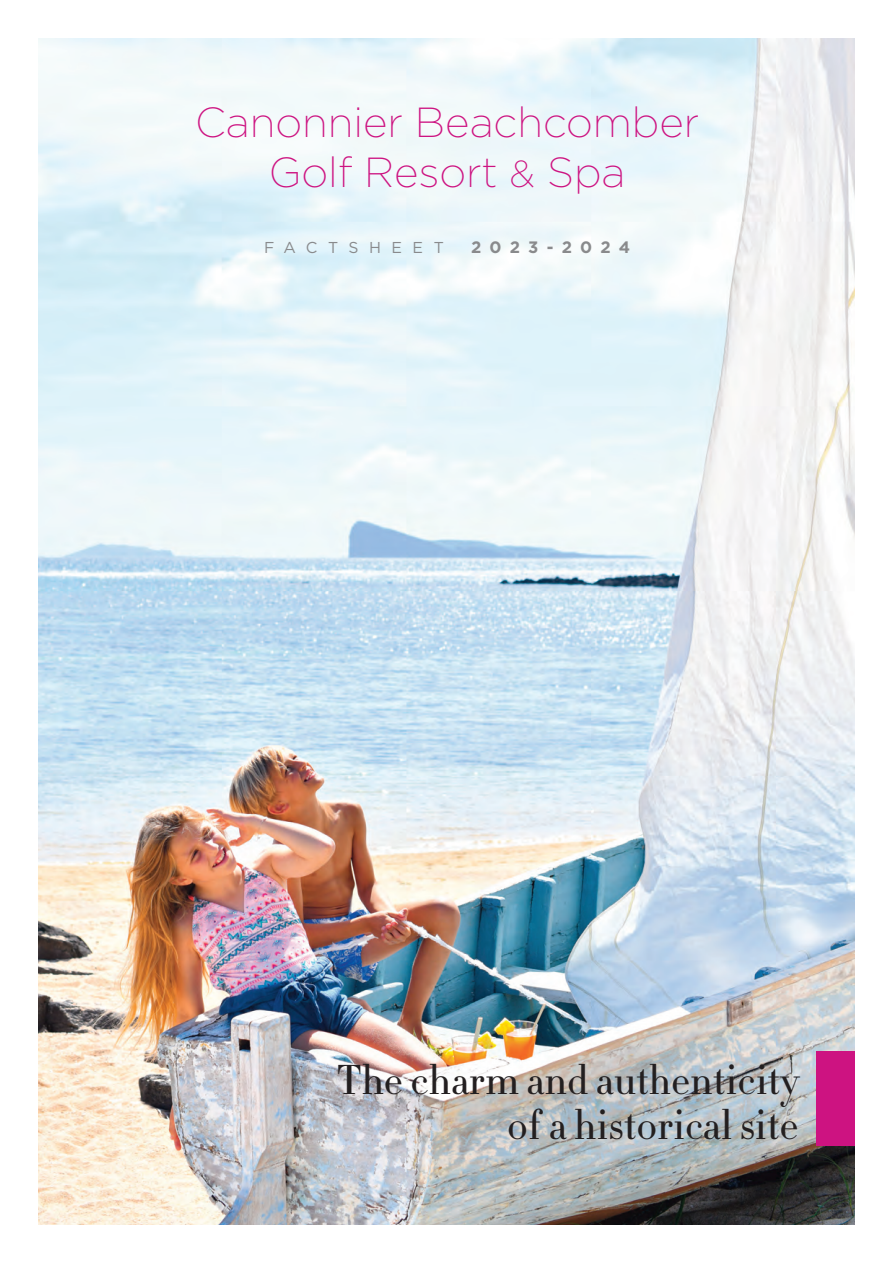
<style>
.page{position:relative;width:893px;height:1263px;background:#fff}
.page>*{position:absolute;margin:0;border:0;box-sizing:border-box;transform-origin:0 0}
.t1{font:200 42px "Gotham";color:#cd1381}
.t2{font:300 41.1px/44.7px "HTF Didot L06";color:#231f20;text-align:right}
.t3{font:700 16.5px "Gotham";letter-spacing:.495em;color:#898a8c}
.t4{font:15.75px "Gotham";letter-spacing:.665em;color:#898a8c}
.s1{font-size:37.5px}
</style>
<div class="page">
<img style="left:38px;top:38px;width:817px;height:1187px">
<div style="left:816px;top:1051px;width:39px;height:95px;background:#cd1381"></div>
<p class="t1" style="left:195px;top:103px;width:505px">Canonnier Beachcomber</p>
<p class="t1" style="left:269px;top:154px;width:358px">Golf Resort <span class="s1">&amp;</span> Spa</p>
<p class="t4" style="left:264px;top:242px;width:181px">FACTSHEET</p>
<p class="t3" style="left:471px;top:241px;width:161px">2023-2024</p>
<p class="t2" style="left:337px;top:1063px;width:463px">The charm and authenticity of a historical site</p>
</div>
